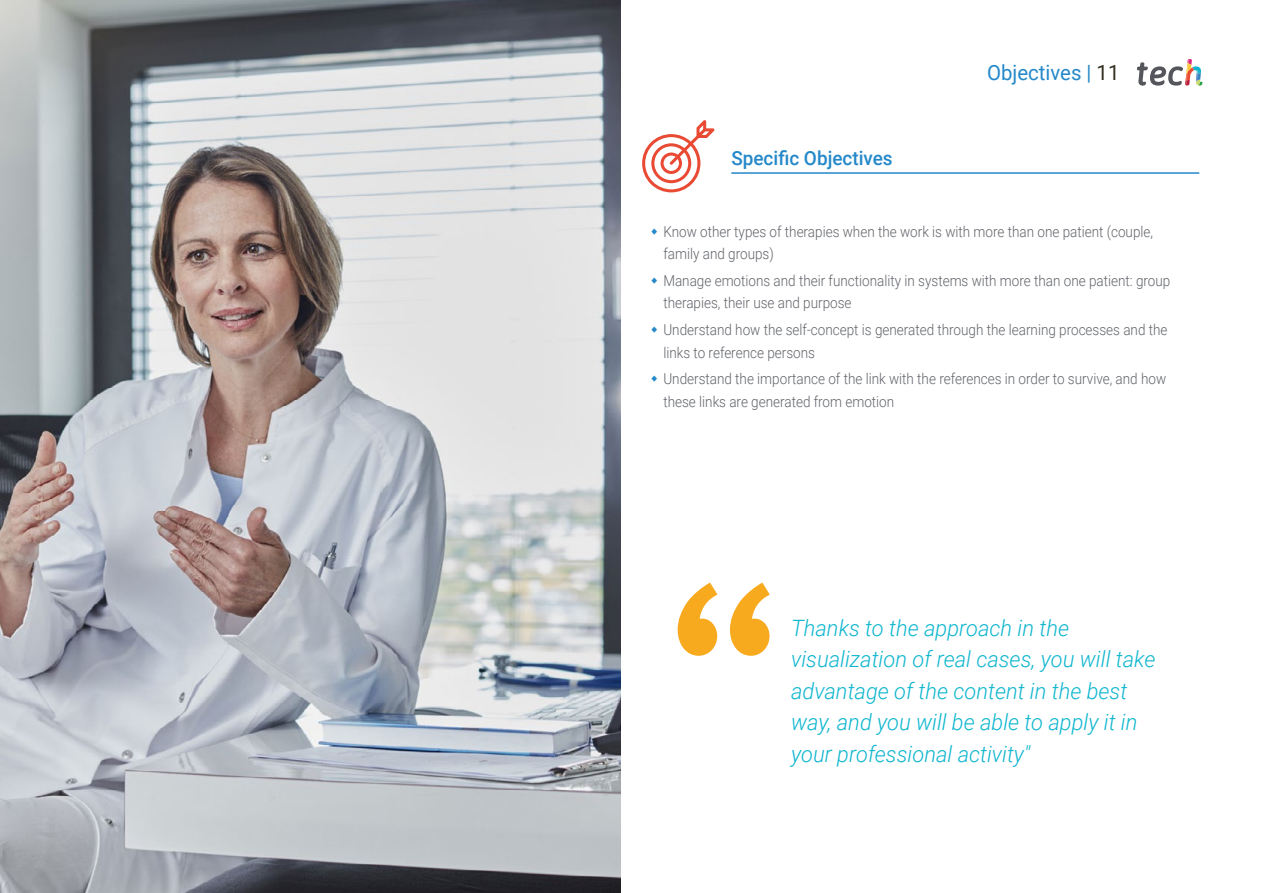
<style>
.page{position:relative;width:1263px;height:893px;background:#fff}
.page>*{position:absolute;margin:0;border:0;box-sizing:border-box;transform-origin:0 0}
.t1{font:italic 300 22.5px/31.5px "Roboto";color:#0fb6cf}
.t2{font:21px "Roboto";color:#2488c9}
.t3{font:500 19.5px "Roboto";color:#2488c9}
.t4{font:300 15px/22.5px "Roboto";color:#61646a;scale:.9 1}
.s1{color:#312e20}
</style>
<div class="page">
<img style="left:0;top:0;width:621px;height:893px">
<svg style="left:1137px;top:59px;width:65px;height:27px"></svg>
<svg style="left:678px;top:583px;width:92px;height:73px"></svg>
<hr style="left:731px;top:173px;width:468px;height:1px;background:#2488c9">
<svg style="left:642px;top:120px;width:72px;height:72px"></svg>
<h3 class="t3" style="left:731px;top:144px;width:163px">Specific Objectives</h3>
<h2 class="t2" style="left:987px;top:57px;width:134px">Objectives | <span class="s1">11</span></h2>
<p class="t4" style="left:663px;top:219px;width:546px">Know other types of therapies when the work is with more than one patient (couple, family and groups)</p>
<p class="t4" style="left:663px;top:269px;width:565px">Manage emotions and their functionality in systems with more than one patient: group therapies, their use and purpose</p>
<p class="t4" style="left:663px;top:318px;width:562px">Understand how the self-concept is generated through the learning processes and the links to reference persons</p>
<p class="t4" style="left:663px;top:367px;width:560px">Understand the importance of the link with the references in order to survive, and how these links are generated from emotion</p>
<h1 class="t1" style="left:791px;top:611px;width:366px">Thanks to the approach in the visualization of real cases, you will take advantage of the content in the best way, and you will be able to apply it in your professional activity"</h1>
</div>
